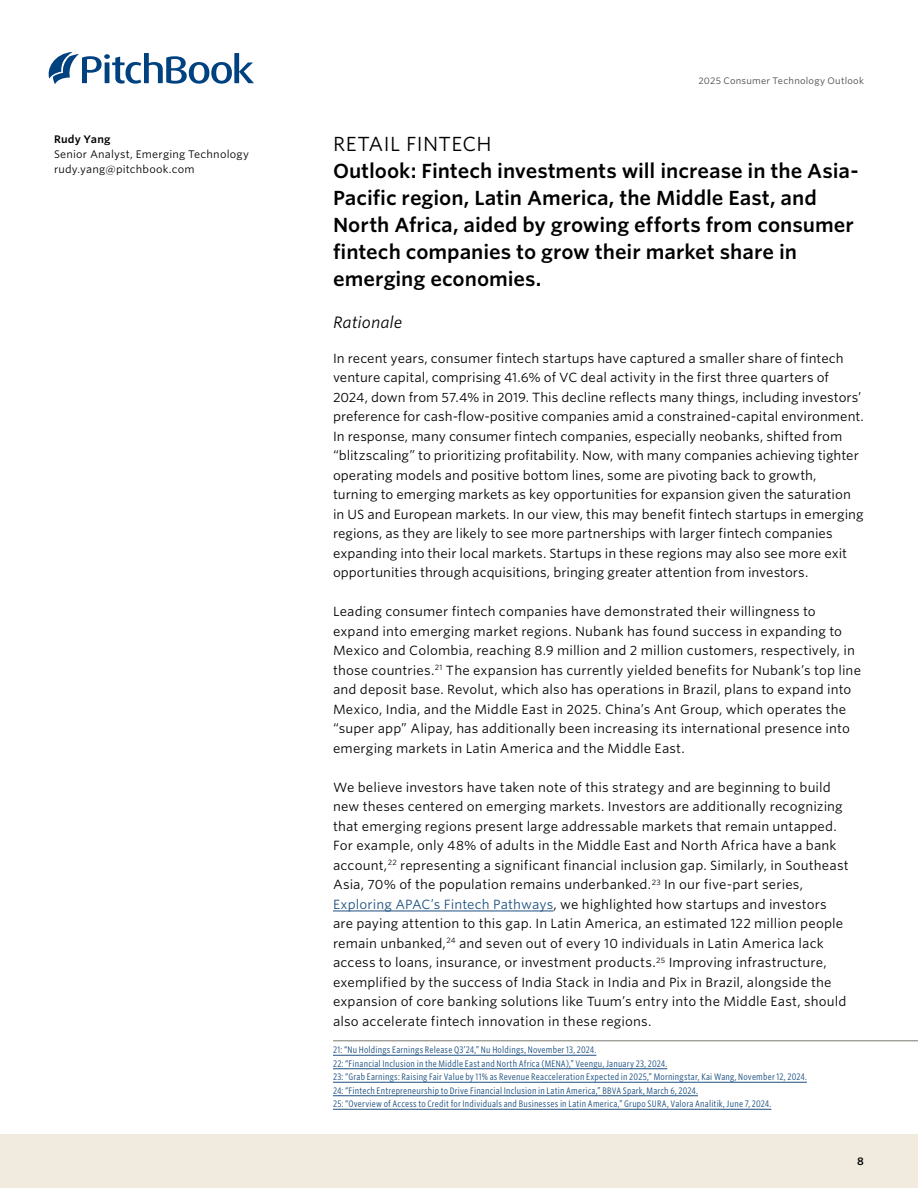
<style>
.page{position:relative;width:918px;height:1188px;background:#fff}
.page>*{position:absolute;margin:0;border:0;box-sizing:border-box;transform-origin:0 0}
.AN_Section_title{font:600 19.5px/27px "Whitney S Sm";letter-spacing:-.005em;color:#000}
.AN_In-text_header_eyebrow{font:19.5px "Whitney S Sm";letter-spacing:.02em;color:#000}
.AN_Subsection_I{font:italic 15.75px "Whitney S Sm";color:#000}
.AN_Body_copy{font:12.75px/19.5px "Whitney S Sm";letter-spacing:.005em;color:#000}
.AN_Sidebar_text{font:10.5px "Whitney S Sm";letter-spacing:.02em;color:#000}
.AN_Sidebar_credit_name{font:600 10.5px "Whitney S Sm";letter-spacing:.02em;color:#000}
.AN_Footnote{font:9px/13.5px "Whitney Cond S Sm";letter-spacing:.02em;color:#1d5080}
.AN_Header{font:9px "Whitney S Sm";letter-spacing:.025em;color:#484643}
.s1{color:#1d5080}
</style>
<div class="page">
<div style="left:0;top:1134px;width:918px;height:54px;background:#f0ebde"></div>
<svg style="left:49px;top:52px;width:205px;height:32px"></svg>
<hr style="left:333px;top:911px;width:221px;height:1px;background:#1d5080">
<hr style="left:333px;top:1041px;width:585px;height:1px;background:#78766f">
<hr style="left:333px;top:1055px;width:263px;height:1px;background:#1d5080">
<hr style="left:333px;top:1068px;width:334px;height:1px;background:#1d5080">
<hr style="left:333px;top:1082px;width:474px;height:1px;background:#1d5080">
<hr style="left:333px;top:1095px;width:365px;height:1px;background:#1d5080">
<hr style="left:333px;top:1109px;width:438px;height:1px;background:#1d5080">
<p class="AN_Sidebar_credit_name" style="left:54px;top:132px;width:58px">Rudy Yang</p>
<p class="AN_Sidebar_text" style="left:54px;top:147px;width:197px">Senior Analyst, Emerging Technology</p>
<p class="AN_Sidebar_text" style="left:54px;top:162px;width:142px">rudy.yang@pitchbook.com</p>
<p class="AN_Header" style="left:698px;top:75px;width:167px">2025 Consumer Technology Outlook</p>
<p class="AN_In-text_header_eyebrow" style="left:333px;top:130px;width:160px">RETAIL FINTECH</p>
<p class="AN_Section_title" style="left:333px;top:157px;width:527px">Outlook: Fintech investments will increase in the Asia-Pacific region, Latin America, the Middle East, and North Africa, aided by growing efforts from consumer fintech companies to grow their market share in emerging economies.</p>
<p class="AN_Subsection_I" style="left:333px;top:311px;width:71px">Rationale</p>
<p class="AN_Body_copy" style="left:333px;top:348px;width:533px">In recent years, consumer fintech startups have captured a smaller share of fintech venture capital, comprising 41.6% of VC deal activity in the first three quarters of 2024, down from 57.4% in 2019. This decline reflects many things, including investors’ preference for cash-flow-positive companies amid a constrained-capital environment.<br>In response, many consumer fintech companies, especially neobanks, shifted from “blitzscaling” to prioritizing profitability. Now, with many companies achieving tighter operating models and positive bottom lines, some are pivoting back to growth, turning to emerging markets as key opportunities for expansion given the saturation in US and European markets. In our view, this may benefit fintech startups in emerging regions, as they are likely to see more partnerships with larger fintech companies expanding into their local markets. Startups in these regions may also see more exit opportunities through acquisitions, bringing greater attention from investors.</p>
<p class="AN_Body_copy" style="left:333px;top:602px;width:530px">Leading consumer fintech companies have demonstrated their willingness to expand into emerging market regions. Nubank has found success in expanding to Mexico and Colombia, reaching 8.9 million and 2 million customers, respectively, in those countries.<sup>21</sup> The expansion has currently yielded benefits for Nubank’s top line and deposit base. Revolut, which also has operations in Brazil, plans to expand into Mexico, India, and the Middle East in 2025. China’s Ant Group, which operates the “super app” Alipay, has additionally been increasing its international presence into emerging markets in Latin America and the Middle East.</p>
<p class="AN_Body_copy" style="left:333px;top:777px;width:517px">We believe investors have taken note of this strategy and are beginning to build new theses centered on emerging markets. Investors are additionally recognizing that emerging regions present large addressable markets that remain untapped.<br>For example, only 48% of adults in the Middle East and North Africa have a bank account,<sup>22</sup> representing a significant financial inclusion gap. Similarly, in Southeast Asia, 70% of the population remains underbanked.<sup>23</sup> In our five-part series, <span class="s1">Exploring APAC’s Fintech Pathways</span>, we highlighted how startups and investors are paying attention to this gap. In Latin America, an estimated 122 million people remain unbanked,<sup>24</sup> and seven out of every 10 individuals in Latin America lack access to loans, insurance, or investment products.<sup>25</sup> Improving infrastructure, exemplified by the success of India Stack in India and Pix in Brazil, alongside the expansion of core banking solutions like Tuum’s entry into the Middle East, should also accelerate fintech innovation in these regions.</p>
<p class="AN_Footnote" style="left:333px;top:1043px;width:475px">21: “Nu Holdings Earnings Release Q3’24,” Nu Holdings, November 13, 2024.<br>22: “Financial Inclusion in the Middle East and North Africa (MENA),” Veengu, January 23, 2024.<br>23: “Grab Earnings: Raising Fair Value by 11% as Revenue Reacceleration Expected in 2025,” Morningstar, Kai Wang, November 12, 2024.<br>24: “Fintech Entrepreneurship to Drive Financial Inclusion in Latin America,” BBVA Spark, March 6, 2024.<br>25: “Overview of Access to Credit for Individuals and Businesses in Latin America,” Grupo SURA, Valora Analitik, June 7, 2024.</p>
<p class="AN_Sidebar_credit_name" style="left:857px;top:1154px;width:8px">8</p>
</div>
